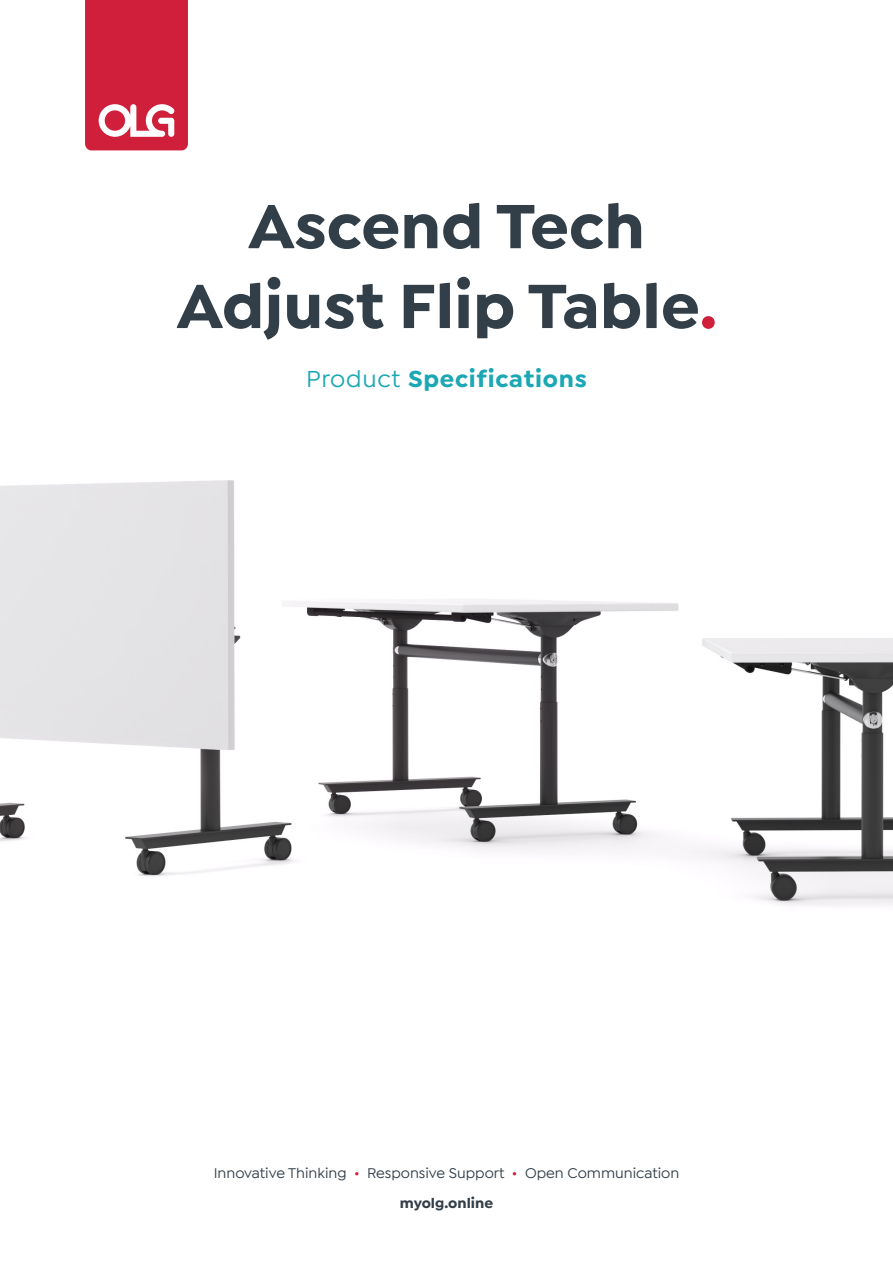
<style>
.page{position:relative;width:893px;height:1263px;background:#fff}
.page>*{position:absolute;margin:0;border:0;box-sizing:border-box;transform-origin:0 0}
.t1{font:700 66.45px/79.8px "Isidora Sans";color:#323e48;text-align:center}
.t2{font:700 24.75px "Isidora Sans";letter-spacing:.03em;color:#1ca7b4}
.t3{font:500 15px "Isidora Sans";color:#323e48}
.t4{font:700 15px "Isidora Sans";color:#323e48}
.s1{color:#cf1f3a}
.s2{font-weight:500}
</style>
<div class="page">
<img style="left:0;top:150px;width:893px;height:756px">
<svg style="left:85px;top:0;width:103px;height:150px"></svg>
<p class="t1" style="left:177px;top:186px;width:542px">Ascend Tech<br>Adjust Flip Table<span class="s1">.</span></p>
<p class="t2" style="left:306px;top:363px;width:282px"><span class="s2">Product</span> Specifications</p>
<p class="t3" style="left:214px;top:1164px;width:467px">Innovative Thinking <span class="s1">•</span> Responsive Support <span class="s1">•</span> Open Communication</p>
<p class="t4" style="left:400px;top:1194px;width:95px">myolg.online</p>
</div>
